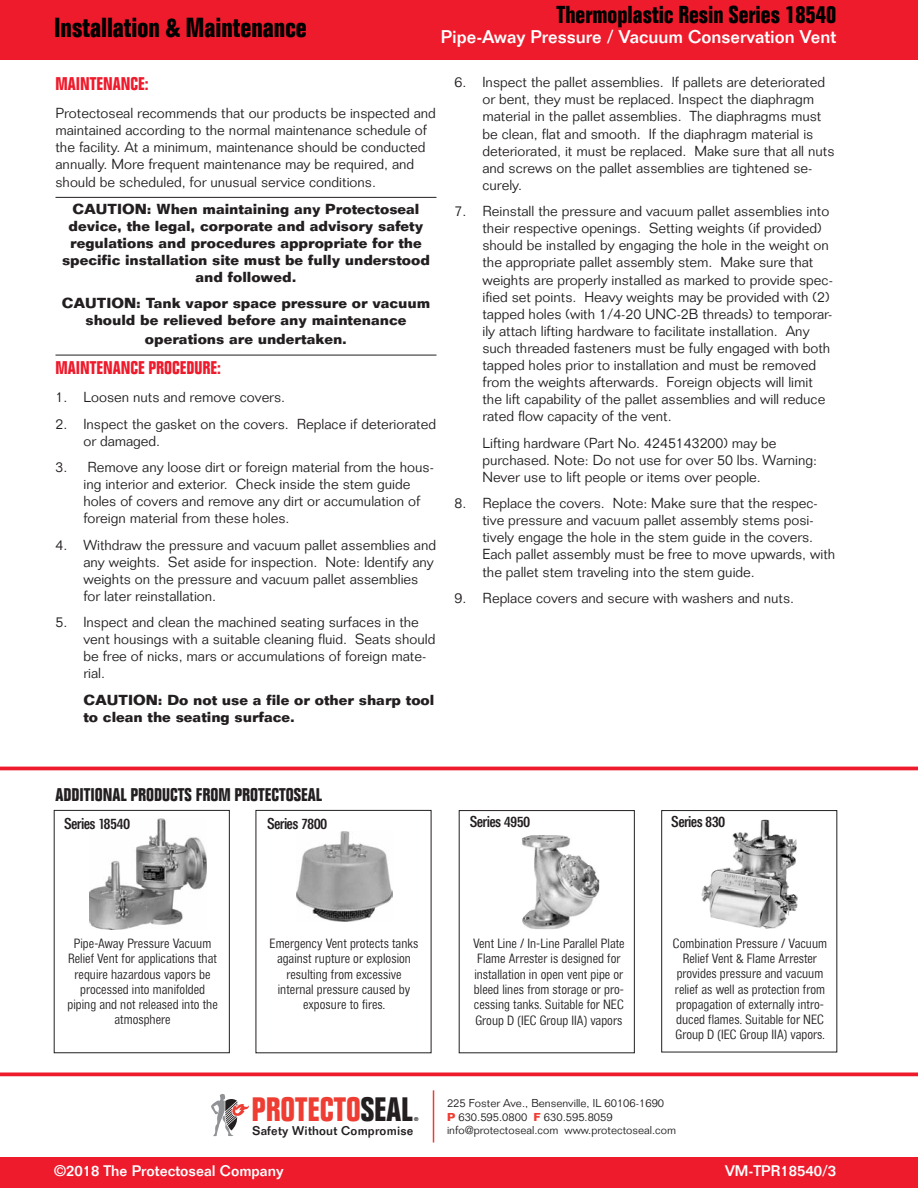
<style>
.page{position:relative;width:918px;height:1188px;background:#fff}
.page>*{position:absolute;margin:0;border:0;box-sizing:border-box;transform-origin:0 0}
.t1{font:700 condensed 33.15px "Folio Std";color:#ee3e34}
.t2{font:700 condensed 27px "Folio Std";color:#000}
.t3{font:700 condensed 24px "Folio Std";color:#000}
.t4{font:500 18px "Folio Std";color:#fff}
.t5{font:700 condensed 18px "Folio Std";color:#231f20}
.t6{font:700 condensed 18px "Folio Std";color:#ee1b2c}
.t7{font:500 condensed 15px "Folio SBOP";letter-spacing:-.05em;color:#231f20}
.t8{font:500 15px "Folio Std";color:#fff}
.t9{font:300 14.25px/17.1px "Folio Std";color:#231f20}
.t10{font:700 14.25px/17.1px "Folio Std";color:#231f20;text-align:center}
.t11{font:300 condensed 12.75px/15.3px "Folio SBOP";color:#231f20;text-align:center}
.t12{font:500 12.45px "Folio Std";letter-spacing:.015em;color:#231f20}
.t13{font:300 11.25px/13.5px "Folio Std";color:#231f20}
.t14{font:700 condensed 5.4px "Folio Std";color:#231f20}
.s1{color:#231f20}
.s2{font-weight:700;color:#ee3e34}
</style>
<div class="page">
<img style="left:702px;top:820px;width:96px;height:109px">
<img style="left:522px;top:835px;width:77px;height:94px">
<div style="left:459px;top:810px;width:176px;height:243px;border:1px solid #231f20"></div>
<img style="left:297px;top:832px;width:95px;height:89px">
<img style="left:90px;top:819px;width:116px;height:110px">
<div style="left:54px;top:810px;width:176px;height:243px;border:1px solid #231f20"></div>
<div style="left:0;top:0;width:918px;height:60px;background:#ee1b2c"></div>
<hr style="left:0;top:1073px;width:918px;height:3px;background:#ee1b2c">
<hr style="left:0;top:767px;width:918px;height:3px;background:#ee1b2c">
<div style="left:0;top:1157px;width:918px;height:31px;background:#ee1b2c"></div>
<svg style="left:211px;top:1094px;width:38px;height:42px"></svg>
<hr style="left:433px;top:1090px;width:1px;height:53px;background:#ee3e34">
<hr style="left:56px;top:197px;width:380px;height:1px;background:#231f20">
<hr style="left:56px;top:355px;width:380px;height:1px;background:#231f20">
<h2 class="t2" style="left:54px;top:17px;width:254px">Installation &amp; Maintenance</h2>
<h3 class="t3" style="left:557px;top:6px;width:281px">Thermoplastic Resin Series 18540</h3>
<p class="t4" style="left:441px;top:30px;width:397px">Pipe-Away Pressure / Vacuum Conservation Vent</p>
<p class="t6" style="left:56px;top:77px;width:95px">MAINTENANCE:</p>
<p class="t9" style="left:56px;top:106px;width:382px">Protectoseal recommends that our products be inspected and maintained according to the normal maintenance schedule of the facility. At a minimum, maintenance should be conducted annually. More frequent maintenance may be required, and should be scheduled, for unusual service conditions.</p>
<p class="t10" style="left:62px;top:201px;width:369px">CAUTION: When maintaining any Protectoseal device, the legal, corporate and advisory safety regulations and procedures appropriate for the specific installation site must be fully understood and followed.</p>
<p class="t10" style="left:62px;top:296px;width:370px">CAUTION: Tank vapor space pressure or vacuum should be relieved before any maintenance</p>
<p class="t10" style="left:145px;top:332px;width:204px">operations are undertaken.</p>
<p class="t6" style="left:56px;top:361px;width:167px">MAINTENANCE PROCEDURE:</p>
<p class="t9" style="left:56px;top:390px;width:231px">1. Loosen nuts and remove covers.</p>
<p class="t9" style="left:83px;top:417px;width:354px;text-indent:-28px">2. Inspect the gasket on the covers. Replace if deteriorated or damaged.</p>
<p class="t9" style="left:83px;top:460px;width:352px;text-indent:-28px">3. Remove any loose dirt or foreign material from the hous&shy;ing interior and exterior. Check inside the stem guide holes of covers and remove any dirt or accumulation of foreign material from these holes.</p>
<p class="t9" style="left:83px;top:538px;width:354px;text-indent:-28px">4. Withdraw the pressure and vacuum pallet assemblies and any weights. Set aside for inspection. Note: Identify any weights on the pressure and vacuum pallet assemblies for later reinstallation.</p>
<p class="t9" style="left:83px;top:615px;width:353px;text-indent:-28px">5. Inspect and clean the machined seating surfaces in the vent housings with a suitable cleaning fluid. Seats should be free of nicks, mars or accumulations of foreign mate&shy;rial.</p>
<p class="t10" style="left:83px;top:693px;width:352px;text-align:left">CAUTION: Do not use a file or other sharp tool to clean the seating surface.</p>
<p class="t9" style="left:482px;top:75px;width:354px;text-indent:-28px">6. Inspect the pallet assemblies. If pallets are deteriorated or bent, they must be replaced. Inspect the diaphragm material in the pallet assemblies. The diaphragms must be clean, flat and smooth. If the diaphragm material is deteriorated, it must be replaced. Make sure that all nuts and screws on the pallet assemblies are tightened se&shy;curely.</p>
<p class="t9" style="left:482px;top:204px;width:352px;text-indent:-28px">7. Reinstall the pressure and vacuum pallet assemblies into their respective openings. Setting weights (if provided) should be installed by engaging the hole in the weight on the appropriate pallet assembly stem. Make sure that weights are properly installed as marked to provide spec&shy;ified set points. Heavy weights may be provided with (2) tapped holes (with 1/4-20 UNC-2B threads) to temporar&shy;ily attach lifting hardware to facilitate installation. Any such threaded fasteners must be fully engaged with both tapped holes prior to installation and must be removed from the weights afterwards. Foreign objects will limit the lift capability of the pallet assemblies and will reduce rated flow capacity of the vent.</p>
<p class="t9" style="left:482px;top:436px;width:336px">Lifting hardware (Part No. 4245143200) may be purchased. Note: Do not use for over 50 lbs. Warning:<br>Never use to lift people or items over people.</p>
<p class="t9" style="left:482px;top:496px;width:354px;text-indent:-28px">8. Replace the covers. Note: Make sure that the respec&shy;tive pressure and vacuum pallet assembly stems posi&shy;tively engage the hole in the stem guide in the covers.<br>Each pallet assembly must be free to move upwards, with the pallet stem traveling into the stem guide.</p>
<p class="t9" style="left:455px;top:591px;width:341px">9. Replace covers and secure with washers and nuts.</p>
<p class="t5" style="left:56px;top:789px;width:268px">ADDITIONAL PRODUCTS FROM PROTECTOSEAL</p>
<p class="t7" style="left:64px;top:815px;width:68px">Series 18540</p>
<p class="t7" style="left:267px;top:815px;width:62px">Series 7800</p>
<p class="t7" style="left:470px;top:813px;width:62px">Series 4950</p>
<p class="t7" style="left:671px;top:813px;width:56px">Series 830</p>
<p class="t11" style="left:67px;top:936px;width:152px">Pipe-Away Pressure Vacuum<br>Relief Vent for applications that require hazardous vapors be processed into manifolded piping and not released into the atmosphere</p>
<p class="t11" style="left:270px;top:936px;width:150px">Emergency Vent protects tanks against rupture or explosion resulting from excessive internal pressure caused by exposure to fires.</p>
<h1 class="t1" style="left:252px;top:1098px;width:163px">PROTECTO<span class="s1">SEAL</span></h1>
<p class="t14" style="left:414px;top:1117px;width:6px">®</p>
<p class="t12" style="left:253px;top:1126px;width:162px">Safety Without Compromise</p>
<p class="t11" style="left:473px;top:936px;width:153px;text-align:left">Vent Line / In-Line Parallel Plate<br>Flame Arrester is designed for installation in open vent pipe or bleed lines from storage or pro&shy;cessing tanks. Suitable for NEC<br>Group D (IEC Group IIA) vapors</p>
<p class="t11" style="left:673px;top:936px;width:156px">Combination Pressure / Vacuum<br>Relief Vent &amp; Flame Arrester provides pressure and vacuum relief as well as protection from propagation of externally intro&shy;duced flames. Suitable for NEC<br>Group D (IEC Group IIA) vapors.</p>
<p class="t13" style="left:447px;top:1098px;width:231px">225 Foster Ave., Bensenville, IL 60106-1690<br><span class="s2">P</span> 630.595.0800 <span class="s2">F</span> 630.595.8059 info@protectoseal.com www.protectoseal.com</p>
<p class="t8" style="left:54px;top:1166px;width:231px">©2018 The Protectoseal Company</p>
<p class="t8" style="left:725px;top:1166px;width:113px">VM-TPR18540/3</p>
</div>
